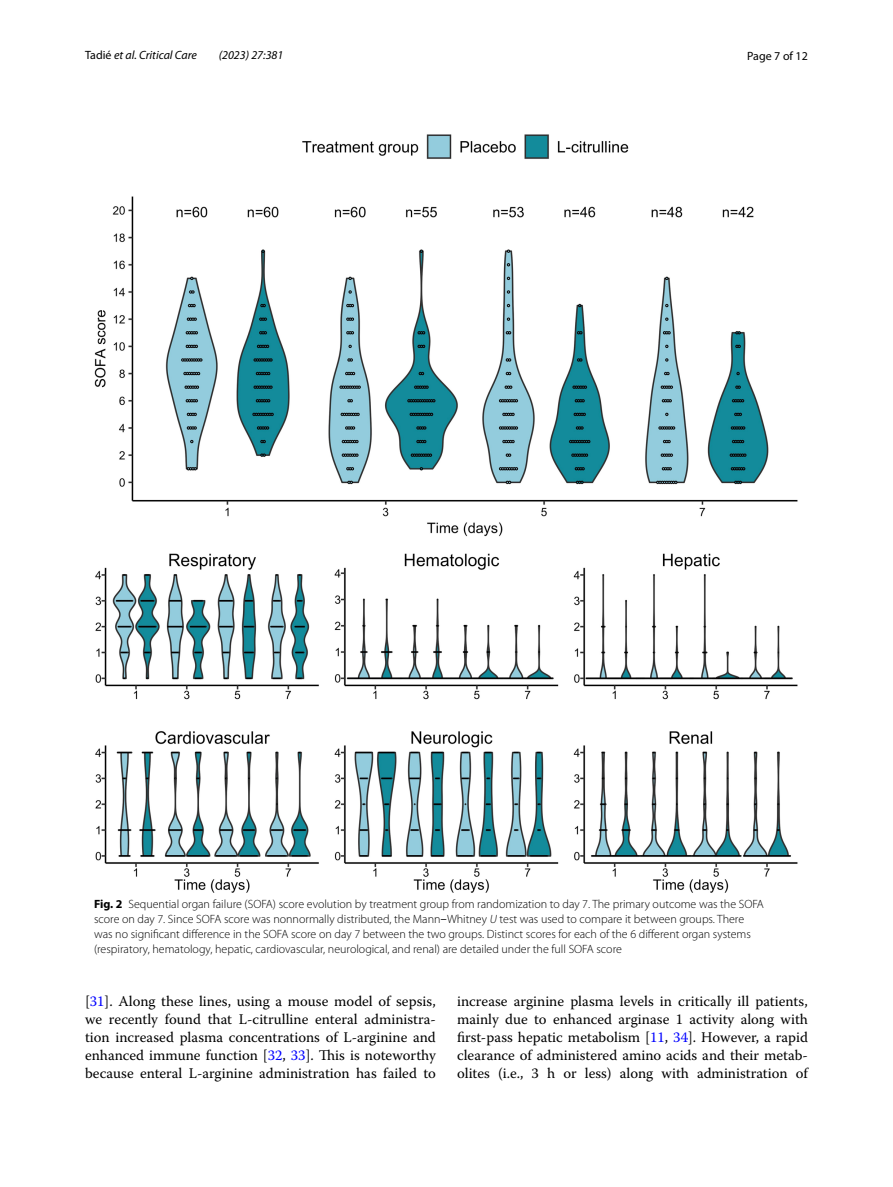
<style>
.page{position:relative;width:893px;height:1187px;background:#fff}
.page>*{position:absolute;margin:0;border:0;box-sizing:border-box;transform-origin:0 0}
.t1{font:14.7px/18px "Warnock Pro";color:#000;text-align:justify}
.t2{font:300 12px/15px "Myriad Pro";color:#000}
.t3{font:italic 12px "Myriad Pro";color:#000}
.t4{font:12px "Myriad Pro";color:#000}
.s1{font-style:normal}
.s2{font-weight:700}
.s3{font-family:"Segoe UI";font-weight:400}
.s4{font-style:italic}
.s5{color:#00f}
</style>
<div class="page">
<img style="left:94px;top:134px;width:704px;height:758px">
<p class="t3" style="left:85px;top:48px;width:113px"><span class="s1">Tadié</span> et al. Critical Care</p>
<p class="t3" style="left:219px;top:48px;width:66px">(2023) 27:381</p>
<p class="t4" style="left:747px;top:48px;width:62px">Page 7 of 12</p>
<p class="t2" style="left:94px;top:896px;width:671px"><span class="s2">Fig. 2</span> Sequential organ failure (SOFA) score evolution by treatment group from randomization to day 7. The primary outcome was the SOFA score on day 7. Since SOFA score was nonnormally distributed, the Mann<span class="s3">‒</span>Whitney <span class="s4">U</span> test was used to compare it between groups. There was no significant difference in the SOFA score on day 7 between the two groups. Distinct scores for each of the 6 different organ systems (respiratory, hematology, hepatic, cardiovascular, neurological, and renal) are detailed under the full SOFA score</p>
<p class="t1" style="left:85px;top:991px;width:352px">[<span class="s5">31</span>]. Along these lines, using a mouse model of sepsis, we recently found that L-citrulline enteral administra&shy;tion increased plasma concentrations of L-arginine and enhanced immune function [<span class="s5">32</span>, <span class="s5">33</span>]. This is noteworthy because enteral L-arginine administration has failed to</p>
<p class="t1" style="left:457px;top:991px;width:352px">increase arginine plasma levels in critically ill patients, mainly due to enhanced arginase 1 activity along with first-pass hepatic metabolism [<span class="s5">11</span>, <span class="s5">34</span>]. However, a rapid clearance of administered amino acids and their metab&shy;olites (i.e., 3 h or less) along with administration of</p>
</div>
